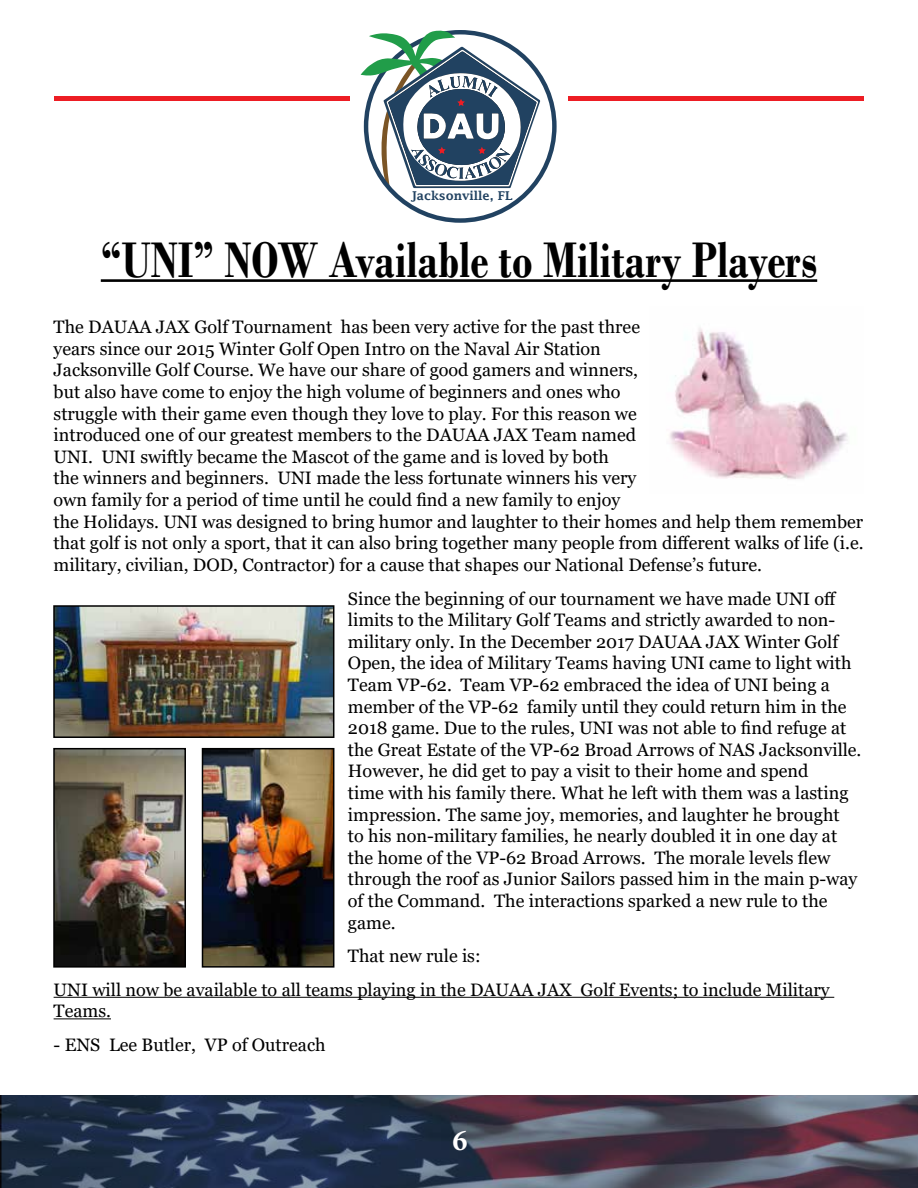
<style>
.page{position:relative;width:918px;height:1188px;background:#fff}
.page>*{position:absolute;margin:0;border:0;box-sizing:border-box;transform-origin:0 0}
.t1{font:700 52.5px "Bodoni";color:#000;scale:.8 1}
.t2{font:700 30px "Minion Pro";color:#fff}
.t3{font:18px/21.6px "Georgia";color:#000}
.t4{font:600 12.15px "Lucida Fax";color:#214261}
</style>
<div class="page">
<img style="left:1px;top:1096px;width:917px;height:92px">
<hr style="left:54px;top:997px;width:780px;height:1px;background:#000">
<hr style="left:54px;top:1018px;width:57px;height:1px;background:#000">
<div style="left:569px;top:96px;width:295px;height:5px;background:#ed1d24"></div>
<div style="left:54px;top:96px;width:295px;height:5px;background:#ed1d24"></div>
<svg style="left:361px;top:30px;width:196px;height:193px"></svg>
<hr style="left:101px;top:279px;width:716px;height:3px;background:#000">
<img style="left:56px;top:751px;width:127px;height:214px">
<div style="left:53px;top:748px;width:133px;height:220px;border:2px solid #000"></div>
<img style="left:205px;top:751px;width:126px;height:214px">
<div style="left:202px;top:748px;width:132px;height:220px;border:2px solid #000"></div>
<img style="left:56px;top:608px;width:275px;height:127px">
<div style="left:53px;top:605px;width:281px;height:133px;border:2px solid #000"></div>
<img style="left:669px;top:328px;width:179px;height:151px">
<p class="t4" style="left:411px;top:189px;width:103px">Jacksonville, FL</p>
<h1 class="t1" style="left:101px;top:229px;width:897px">“UNI” NOW Available to Military Players</h1>
<p class="t3" style="left:54px;top:317px;width:812px">The DAUAA JAX Golf Tournament has been very active for the past three<br>years since our 2015 Winter Golf Open Intro on the Naval Air Station<br>Jacksonville Golf Course. We have our share of good gamers and winners,<br>but also have come to enjoy the high volume of beginners and ones who<br>struggle with their game even though they love to play. For this reason we<br>introduced one of our greatest members to the DAUAA JAX Team named<br>UNI. UNI swiftly became the Mascot of the game and is loved by both<br>the winners and beginners. UNI made the less fortunate winners his very<br>own family for a period of time until he could find a new family to enjoy<br>the Holidays. UNI was designed to bring humor and laughter to their homes and help them remember that golf is not only a sport, that it can also bring together many people from different walks of life (i.e. military, civilian, DOD, Contractor) for a cause that shapes our National Defense’s future.</p>
<p class="t3" style="left:348px;top:588px;width:515px">Since the beginning of our tournament we have made UNI off limits to the Military Golf Teams and strictly awarded to non&shy;military only. In the December 2017 DAUAA JAX Winter Golf Open, the idea of Military Teams having UNI came to light with Team VP-62. Team VP-62 embraced the idea of UNI being a member of the VP-62 family until they could return him in the 2018 game. Due to the rules, UNI was not able to find refuge at the Great Estate of the VP-62 Broad Arrows of NAS Jacksonville.<br>However, he did get to pay a visit to their home and spend<br>time with his family there. What he left with them was a lasting impression. The same joy, memories, and laughter he brought<br>to his non-military families, he nearly doubled it in one day at the home of the VP-62 Broad Arrows. The morale levels flew through the roof as Junior Sailors passed him in the main p-way of the Command. The interactions sparked a new rule to the game.</p>
<p class="t3" style="left:54px;top:939px;width:778px;line-height:33.6px;text-indent:294px">That new rule is:<br>UNI will now be available to all teams playing in the DAUAA JAX Golf Events; to include Military</p>
<p class="t3" style="left:54px;top:1001px;width:59px">Teams.</p>
<p class="t3" style="left:54px;top:1034px;width:274px">- ENS Lee Butler, VP of Outreach</p>
<h2 class="t2" style="left:453px;top:1119px;width:16px">6</h2>
</div>
